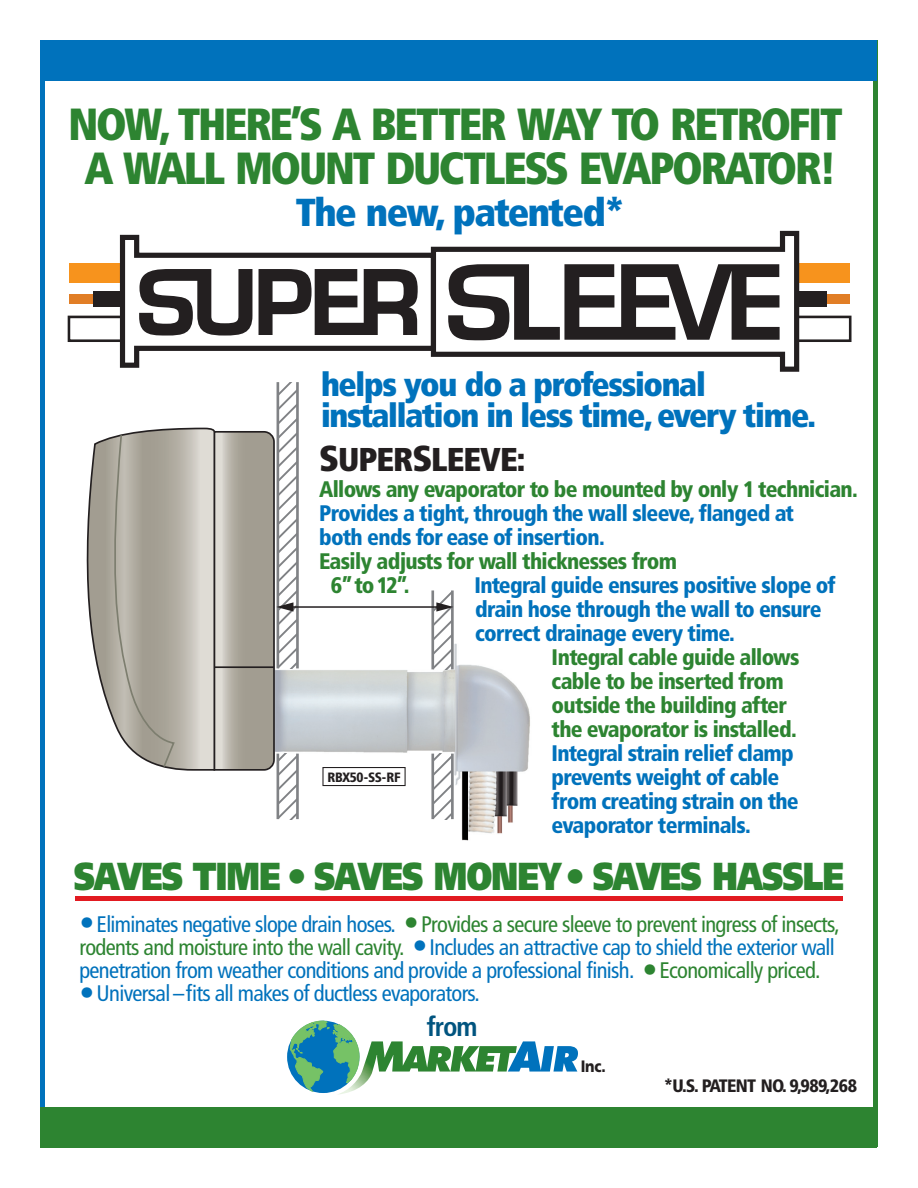
<style>
.page{position:relative;width:918px;height:1188px;background:#fff}
.page>*{position:absolute;margin:0;border:0;box-sizing:border-box;transform-origin:0 0}
.t1{font:900 condensed 45px/43.5px "Frutiger";letter-spacing:-.05em;color:#2d8431;text-align:center}
.t2{font:900 39px "Frutiger";letter-spacing:-.03em;color:#2d8431;scale:.8 1}
.t3{font:900 condensed 39px "Frutiger";letter-spacing:-.04em;color:#0072bc}
.t4{font:900 condensed 33px/31.5px "Frutiger";letter-spacing:-.04em;color:#0072bc}
.t5{font:900 condensed 33px "Frutiger";letter-spacing:-.03em;color:#231f20}
.t6{font:700 condensed 27px "Frutiger";color:#01547f}
.t7{font:condensed 22.5px/23.2px "Frutiger";letter-spacing:-.03em;color:#0072bc}
.t8{font:900 condensed 22.5px/24px "Frutiger";letter-spacing:-.03em;color:#0072bc}
.t9{font:900 condensed 22.5px/24px "Frutiger";letter-spacing:-.03em;color:#2d8431}
.t10{font:900 condensed 18px "Frutiger";letter-spacing:-.035em;color:#231f20}
.t11{font:900 16.5px "Frutiger";color:#231f20;scale:.86 1}
.t12{font:900 condensed 13.5px "Frutiger";letter-spacing:-.03em;color:#231f20}
.s1{font-size:36px}
.s2{font-size:30px}
.s3{font-size:30px;color:#2d8431}
.s4{color:#2d8431}
</style>
<div class="page">
<div style="left:873px;top:40px;width:5px;height:1108px;background:#2d8431"></div>
<div style="left:40px;top:40px;width:838px;height:41px;background:#0072bc"></div>
<div style="left:40px;top:40px;width:5px;height:1108px;background:#0072bc"></div>
<div style="left:40px;top:1107px;width:838px;height:41px;background:#2d8431"></div>
<img style="left:277px;top:643px;width:253px;height:198px">
<svg style="left:86px;top:427px;width:127px;height:344px"></svg>
<svg style="left:110px;top:433px;width:66px;height:336px;background:#ada99e"></svg>
<hr style="left:296px;top:382px;width:3px;height:286px;background:#808285">
<hr style="left:431px;top:590px;width:3px;height:79px;background:#808285">
<hr style="left:296px;top:754px;width:3px;height:65px;background:#808285">
<svg style="left:434px;top:754px;width:17px;height:65px"></svg>
<hr style="left:431px;top:754px;width:3px;height:65px;background:#808285">
<hr style="left:451px;top:754px;width:3px;height:65px;background:#808285">
<hr style="left:287px;top:606px;width:156px;height:2px;background:#231f20">
<svg style="left:433px;top:590px;width:21px;height:79px"></svg>
<svg style="left:213px;top:382px;width:84px;height:437px"></svg>
<div style="left:75px;top:896px;width:768px;height:5px;background:#e21a21"></div>
<div style="left:68px;top:316px;width:56px;height:26px;border:3px solid #231f20"></div>
<div style="left:69px;top:263px;width:54px;height:20px;background:#f7931d"></div>
<div style="left:69px;top:294px;width:54px;height:10px;background:#e17e26"></div>
<div style="left:93px;top:291px;width:30px;height:16px;background:#231f20"></div>
<div style="left:795px;top:316px;width:57px;height:26px;border:3px solid #231f20"></div>
<div style="left:797px;top:263px;width:53px;height:20px;background:#f7931d"></div>
<div style="left:797px;top:294px;width:53px;height:10px;background:#e17e26"></div>
<div style="left:797px;top:291px;width:29px;height:16px;background:#231f20"></div>
<svg style="left:117px;top:234px;width:23px;height:134px"></svg>
<svg style="left:123px;top:237px;width:305px;height:128px"></svg>
<svg style="left:428px;top:230px;width:374px;height:142px"></svg>
<svg style="left:448px;top:264px;width:332px;height:76px"></svg>
<svg style="left:290px;top:1021px;width:288px;height:74px"></svg>
<div style="left:322px;top:767px;width:84px;height:19px;border:1px solid #231f20"></div>
<h1 class="t1" style="left:68px;top:106px;width:776px">NOW, THERE’S A BETTER WAY TO RETROFIT<br>A WALL MOUNT DUCTLESS EVAPORATOR!</h1>
<h2 class="t3" style="left:296px;top:197px;width:331px">The new, patented*</h2>
<h3 class="t4" style="left:321px;top:371px;width:497px">helps you do a professional installation in less time, every time.</h3>
<h3 class="t5" style="left:319px;top:446px;width:208px"><span class="s1">S</span>UPER<span class="s1">S</span>LEEVE:</h3>
<p class="t9" style="left:319px;top:479px;width:540px">Allows any evaporator to be mounted by only 1 technician.</p>
<p class="t8" style="left:319px;top:503px;width:476px">Provides a tight, through the wall sleeve, flanged at both ends for ease of insertion.</p>
<p class="t9" style="left:331px;top:551px;width:348px;text-indent:-12px">Easily adjusts for wall thicknesses from<br>6” to 12”.</p>
<p class="t8" style="left:474px;top:575px;width:363px">Integral guide ensures positive slope of drain hose through the wall to ensure correct drainage every time.</p>
<p class="t9" style="left:552px;top:647px;width:249px">Integral cable guide allows cable to be inserted from outside the building after the evaporator is installed.</p>
<p class="t8" style="left:552px;top:743px;width:248px">Integral strain relief clamp prevents weight of cable from creating strain on the evaporator terminals.</p>
<p class="t12" style="left:327px;top:771px;width:75px">RBX50-SS-RF</p>
<h2 class="t2" style="left:74px;top:861px;width:965px">SAVES TIME • SAVES MONEY • SAVES HASSLE</h2>
<p class="t7" style="left:80px;top:914px;width:762px"><span class="s2">•</span>Eliminates negative slope drain hoses. <span class="s3">•</span><span class="s4">Provides a secure sleeve to prevent ingress of insects, rodents and moisture into the wall cavity.</span> <span class="s2">•</span>Includes an attractive cap to shield the exterior wall penetration from weather conditions and provide a professional finish. <span class="s3">•</span><span class="s4">Economically priced.</span></p>
<p class="t7" style="left:80px;top:984px;width:402px"><span class="s2">•</span>Universal –fits all makes of ductless evaporators.</p>
<p class="t6" style="left:427px;top:1016px;width:52px">from</p>
<p class="t11" style="left:581px;top:1059px;width:31px">Inc.</p>
<p class="t10" style="left:664px;top:1078px;width:195px">*U.S. PATENT NO. 9,989,268</p>
</div>
